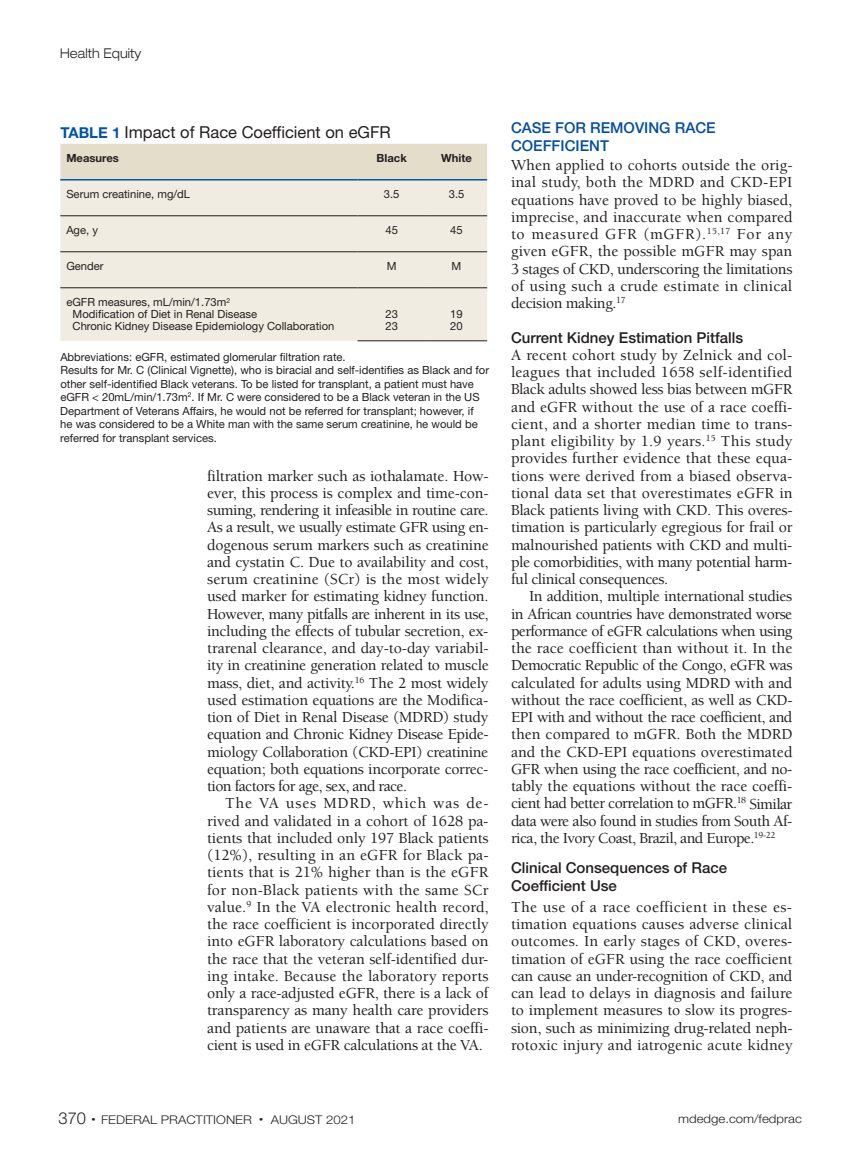
<style>
.page{position:relative;width:860px;height:1170px;background:#fff}
.page>*{position:absolute;margin:0;border:0;box-sizing:border-box;transform-origin:0 0}
.t1{font:16.5px "Helvetica Neue LT Std";color:#231f20}
.t2{font:500 15.75px/17.2px "Berkeley Std";letter-spacing:-.02em;color:#231f20;text-align:justify}
.t3{font:500 15px/18px "Helvetica Neue LT Std";color:#231f20}
.t4{font:500 15px/18px "Helvetica Neue LT Std";color:#034ea2}
.t5{font:300 expanded 13.5px "Helvetica Neue LT Std";letter-spacing:.01em;color:#231f20;scale:.9 1}
.t6{font:300 12px "Helvetica Neue LT Std";color:#231f20;scale:1.1 1}
.t7{font:11.25px/13.5px "Helvetica Neue LT Std";color:#231f20}
.t8{font:700 11.25px "Helvetica Neue LT Std";color:#231f20}
.s1{font-weight:700;font-size:15px;color:#0054a6}
.s2{font-size:16.5px}
</style>
<div class="page">
<div style="left:60px;top:144px;width:427px;height:35px;background:#e4ddca"></div>
<div style="left:60px;top:181px;width:427px;height:160px;background:#f0ece2"></div>
<hr style="left:60px;top:216px;width:297px;height:1px;background:#231f20">
<hr style="left:357px;top:216px;width:69px;height:1px;background:#231f20">
<hr style="left:426px;top:216px;width:61px;height:1px;background:#231f20">
<hr style="left:60px;top:252px;width:297px;height:1px;background:#231f20">
<hr style="left:357px;top:252px;width:69px;height:1px;background:#231f20">
<hr style="left:426px;top:252px;width:61px;height:1px;background:#231f20">
<hr style="left:60px;top:288px;width:297px;height:1px;background:#231f20">
<hr style="left:357px;top:288px;width:69px;height:1px;background:#231f20">
<hr style="left:426px;top:288px;width:61px;height:1px;background:#231f20">
<hr style="left:357px;top:341px;width:69px;height:1px;background:#231f20">
<hr style="left:426px;top:341px;width:61px;height:1px;background:#231f20">
<hr style="left:60px;top:179px;width:297px;height:2px;background:#0054a6">
<hr style="left:357px;top:179px;width:69px;height:2px;background:#0054a6">
<hr style="left:426px;top:179px;width:61px;height:2px;background:#0054a6">
<p class="t5" style="left:60px;top:46px;width:92px">Health Equity</p>
<p class="t1" style="left:60px;top:122px;width:332px"><span class="s1">TABLE 1</span> Impact of Race Coefficient on eGFR</p>
<p class="t8" style="left:66px;top:151px;width:54px">Measures</p>
<p class="t8" style="left:376px;top:151px;width:32px">Black</p>
<p class="t8" style="left:441px;top:151px;width:32px">White</p>
<p class="t7" style="left:66px;top:187px;width:125px">Serum creatinine, mg/dL</p>
<p class="t7" style="left:384px;top:187px;width:17px">3.5</p>
<p class="t7" style="left:448px;top:187px;width:17px">3.5</p>
<p class="t7" style="left:66px;top:223px;width:33px">Age, y</p>
<p class="t7" style="left:385px;top:223px;width:14px">45</p>
<p class="t7" style="left:450px;top:223px;width:14px">45</p>
<p class="t7" style="left:66px;top:259px;width:39px">Gender</p>
<p class="t7" style="left:387px;top:259px;width:11px">M</p>
<p class="t7" style="left:451px;top:259px;width:11px">M</p>
<p class="t7" style="left:73px;top:296px;width:263px;line-height:12px;text-indent:-6px">eGFR measures, mL/min/1.73m<sup>2<br></sup>Modification of Diet in Renal Disease<br>Chronic Kidney Disease Epidemiology Collaboration</p>
<p class="t7" style="left:385px;top:308px;width:14px;line-height:12px">23<br>23</p>
<p class="t7" style="left:450px;top:308px;width:14px;line-height:12px">19<br>20</p>
<p class="t7" style="left:60px;top:350px;width:430px">Abbreviations: eGFR, estimated glomerular filtration rate.<br>Results for Mr. C (Clinical Vignette), who is biracial and self-identifies as Black and for other self-identified Black veterans. To be listed for transplant, a patient must have eGFR &lt; 20mL/min/1.73m<sup>2</sup>. If Mr. C were considered to be a Black veteran in the US Department of Veterans Affairs, he would not be referred for transplant; however, if<br>he was considered to be a White man with the same serum creatinine, he would be referred for transplant services.</p>
<p class="t2" style="left:207px;top:467px;width:283px">filtration marker such as iothalamate. How&shy;ever, this process is complex and time-con&shy;suming, rendering it infeasible in routine care.<br>As a result, we usually estimate GFR using en&shy;dogenous serum markers such as creatinine and cystatin C. Due to availability and cost, serum creatinine (SCr) is the most widely used marker for estimating kidney function.<br>However, many pitfalls are inherent in its use, including the effects of tubular secretion, ex&shy;trarenal clearance, and day-to-day variabil&shy;ity in creatinine generation related to muscle mass, diet, and activity.<sup>16</sup> The 2 most widely used estimation equations are the Modifica&shy;tion of Diet in Renal Disease (MDRD) study equation and Chronic Kidney Disease Epide&shy;miology Collaboration (CKD-EPI) creatinine equation; both equations incorporate correc&shy;tion factors for age, sex, and race.</p>
<p class="t2" style="left:207px;top:795px;width:283px;text-indent:18px">The VA uses MDRD, which was de&shy;rived and validated in a cohort of 1628 pa&shy;tients that included only 197 Black patients (12%), resulting in an eGFR for Black pa&shy;tients that is 21% higher than is the eGFR for non-Black patients with the same SCr value.<sup>9</sup> In the VA electronic health record, the race coefficient is incorporated directly into eGFR laboratory calculations based on the race that the veteran self-identified dur&shy;ing intake. Because the laboratory reports only a race-adjusted eGFR, there is a lack of transparency as many health care providers and patients are unaware that a race coeffi&shy;cient is used in eGFR calculations at the VA.</p>
<p class="t4" style="left:511px;top:119px;width:206px">CASE FOR REMOVING RACE<br>COEFFICIENT</p>
<p class="t2" style="left:511px;top:157px;width:283px">When applied to cohorts outside the orig&shy;inal study, both the MDRD and CKD-EPI equations have proved to be highly biased, imprecise, and inaccurate when compared to measured GFR (mGFR).<sup>15,17</sup> For any given eGFR, the possible mGFR may span 3 stages of CKD, underscoring the limitations of using such a crude estimate in clinical decision making.<sup>17</sup></p>
<p class="t3" style="left:511px;top:328px;width:234px">Current Kidney Estimation Pitfalls</p>
<p class="t2" style="left:511px;top:347px;width:283px">A recent cohort study by Zelnick and col&shy;leagues that included 1658 self-identified Black adults showed less bias between mGFR and eGFR without the use of a race coeffi&shy;cient, and a shorter median time to trans&shy;plant eligibility by 1.9 years.<sup>15</sup> This study provides further evidence that these equa&shy;tions were derived from a biased observa&shy;tional data set that overestimates eGFR in Black patients living with CKD. This overes&shy;timation is particularly egregious for frail or malnourished patients with CKD and multi&shy;ple comorbidities, with many potential harm&shy;ful clinical consequences.</p>
<p class="t2" style="left:511px;top:588px;width:283px;text-indent:18px">In addition, multiple international studies in African countries have demonstrated worse performance of eGFR calculations when using the race coefficient than without it. In the Democratic Republic of the Congo, eGFR was calculated for adults using MDRD with and without the race coefficient, as well as CKD-EPI with and without the race coefficient, and then compared to mGFR. Both the MDRD and the CKD-EPI equations overestimated GFR when using the race coefficient, and no&shy;tably the equations without the race coeffi&shy;cient had better correlation to mGFR.<sup>18</sup> Similar data were also found in studies from South Af&shy;rica, the Ivory Coast, Brazil, and Europe.<sup>19-22</sup></p>
<p class="t3" style="left:511px;top:859px;width:217px">Clinical Consequences of Race<br>Coefficient Use</p>
<p class="t2" style="left:511px;top:899px;width:283px">The use of a race coefficient in these es&shy;timation equations causes adverse clinical outcomes. In early stages of CKD, overes&shy;timation of eGFR using the race coefficient can cause an under-recognition of CKD, and can lead to delays in diagnosis and failure to implement measures to slow its progres&shy;sion, such as minimizing drug-related neph&shy;rotoxic injury and iatrogenic acute kidney</p>
<p class="t6" style="left:58px;top:1113px;width:271px"><span class="s2">370</span> <sup>•</sup> FEDERAL PRACTITIONER <sup>•</sup> AUGUST 2021</p>
<p class="t6" style="left:678px;top:1111px;width:114px">mdedge.com/fedprac</p>
</div>
